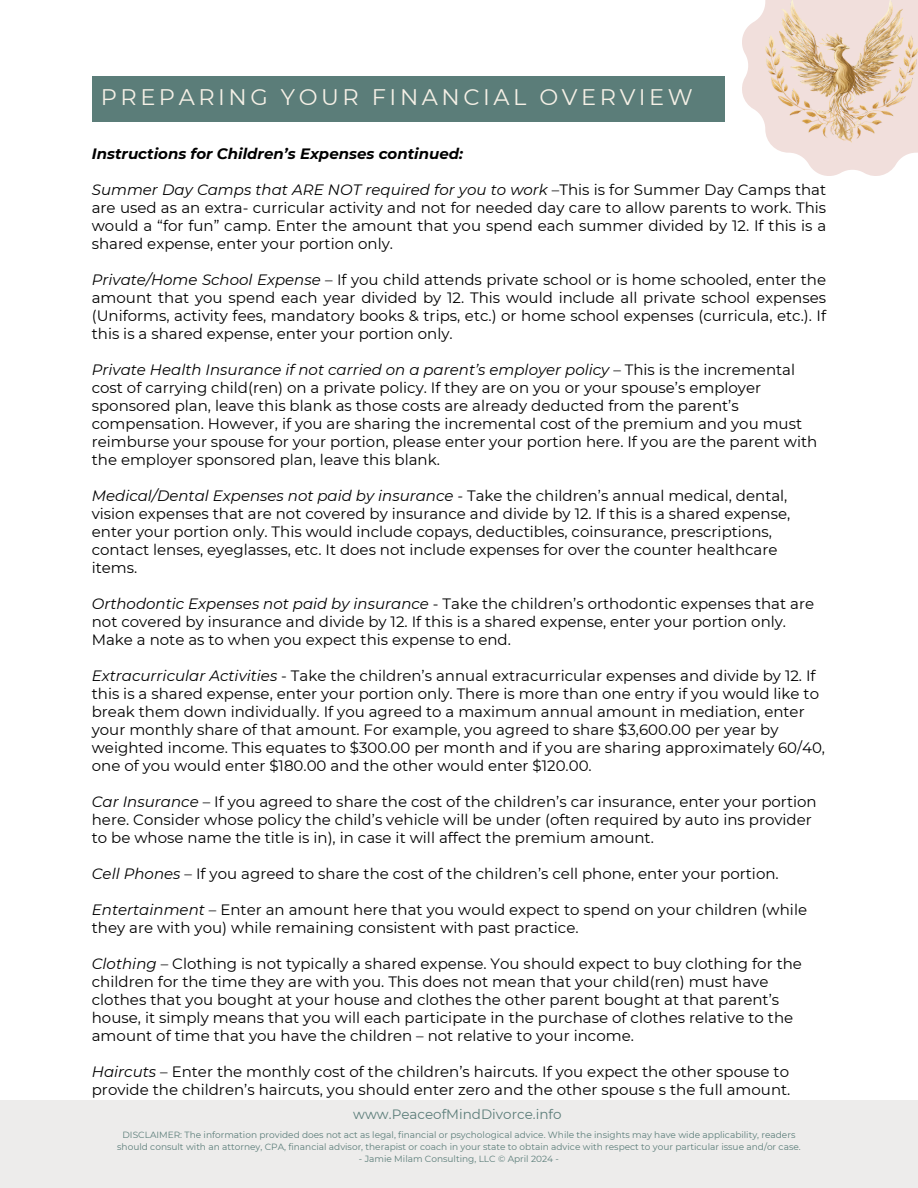
<style>
.page{position:relative;width:918px;height:1188px;background:#fff}
.page>*{position:absolute;margin:0;border:0;box-sizing:border-box;transform-origin:0 0}
.t1{font:22.5px "Montserrat";letter-spacing:.16em;color:#f5f0e6}
.t2{font:15px/18px "Montserrat";color:#000}
.t3{font:italic 700 15px "Montserrat";color:#000}
.t4{font:13.5px "Montserrat";color:#5b7d79}
.t5{font:9px/12px "Montserrat";color:#5b7d79;text-align:center}
.s1{font-style:italic}
</style>
<div class="page">
<div style="left:92px;top:76px;width:632px;height:46px;background:#5b7d79"></div>
<svg style="left:742px;top:22px;width:162px;height:154px"></svg>
<img style="left:754px;top:0;width:164px;height:156px">
<div style="left:0;top:1100px;width:918px;height:88px;background:#edeceb"></div>
<p class="t1" style="left:101px;top:83px;width:594px">PREPARING YOUR FINANCIAL OVERVIEW</p>
<p class="t3" style="left:92px;top:145px;width:373px">Instructions for Children’s Expenses continued:</p>
<h1 class="t2" style="left:92px;top:181px;width:736px;text-align:justify"><span class="s1">Summer Day Camps that ARE NOT required for you to work</span> –This is for Summer Day Camps that are used as an extra- curricular activity and not for needed day care to allow parents to work. This would a “for fun” camp. Enter the amount that you spend each summer divided by 12. If this is a shared expense, enter your portion only.</h1>
<h2 class="t2" style="left:92px;top:271px;width:736px;text-align:justify"><span class="s1">Private/Home School Expense</span> – If you child attends private school or is home schooled, enter the amount that you spend each year divided by 12. This would include all private school expenses (Uniforms, activity fees, mandatory books &amp; trips, etc.) or home school expenses (curricula, etc.). If this is a shared expense, enter your portion only.</h2>
<h3 class="t2" style="left:92px;top:361px;width:727px"><span class="s1">Private Health Insurance if not carried on a parent’s employer policy</span> – This is the incremental cost of carrying child(ren) on a private policy. If they are on you or your spouse’s employer sponsored plan, leave this blank as those costs are already deducted from the parent’s compensation. However, if you are sharing the incremental cost of the premium and you must reimburse your spouse for your portion, please enter your portion here. If you are the parent with the employer sponsored plan, leave this blank.</h3>
<h3 class="t2" style="left:92px;top:487px;width:700px"><span class="s1">Medical/Dental Expenses not paid by insurance -</span> Take the children’s annual medical, dental, vision expenses that are not covered by insurance and divide by 12. If this is a shared expense, enter your portion only. This would include copays, deductibles, coinsurance, prescriptions, contact lenses, eyeglasses, etc. It does not include expenses for over the counter healthcare items.</h3>
<h3 class="t2" style="left:92px;top:595px;width:724px"><span class="s1">Orthodontic Expenses not paid by insurance</span> - Take the children’s orthodontic expenses that are not covered by insurance and divide by 12. If this is a shared expense, enter your portion only.<br>Make a note as to when you expect this expense to end.</h3>
<h3 class="t2" style="left:92px;top:667px;width:735px"><span class="s1">Extracurricular Activities</span> - Take the children’s annual extracurricular expenses and divide by 12. If this is a shared expense, enter your portion only. There is more than one entry if you would like to break them down individually. If you agreed to a maximum annual amount in mediation, enter your monthly share of that amount. For example, you agreed to share $3,600.00 per year by weighted income. This equates to $300.00 per month and if you are sharing approximately 60/40, one of you would enter $180.00 and the other would enter $120.00.</h3>
<h3 class="t2" style="left:92px;top:793px;width:726px"><span class="s1">Car Insurance</span> – If you agreed to share the cost of the children’s car insurance, enter your portion here. Consider whose policy the child’s vehicle will be under (often required by auto ins provider to be whose name the title is in), in case it will affect the premium amount.</h3>
<h3 class="t2" style="left:92px;top:865px;width:688px"><span class="s1">Cell Phones</span> – If you agreed to share the cost of the children’s cell phone, enter your portion.</h3>
<h3 class="t2" style="left:92px;top:901px;width:717px"><span class="s1">Entertainment</span> – Enter an amount here that you would expect to spend on your children (while they are with you) while remaining consistent with past practice.</h3>
<h3 class="t2" style="left:92px;top:955px;width:712px"><span class="s1">Clothing</span> – Clothing is not typically a shared expense. You should expect to buy clothing for the children for the time they are with you. This does not mean that your child(ren) must have clothes that you bought at your house and clothes the other parent bought at that parent’s house, it simply means that you will each participate in the purchase of clothes relative to the amount of time that you have the children – not relative to your income.</h3>
<h3 class="t2" style="left:92px;top:1063px;width:700px"><span class="s1">Haircuts</span> – Enter the monthly cost of the children’s haircuts. If you expect the other spouse to provide the children’s haircuts, you should enter zero and the other spouse s the full amount.</h3>
<h3 class="t4" style="left:353px;top:1105px;width:210px">www.PeaceofMindDivorce.info</h3>
<h4 class="t5" style="left:117px;top:1128px;width:685px">DISCLAIMER: The information provided does not act as legal, financial or psychological advice. While the insights may have wide applicability, readers should consult with an attorney, CPA, financial advisor, therapist or coach in your state to obtain advice with respect to your particular issue and/or case.</h4>
<p class="t5" style="left:359px;top:1152px;width:202px">- Jamie Milam Consulting, LLC © April 2024 -</p>
</div>
